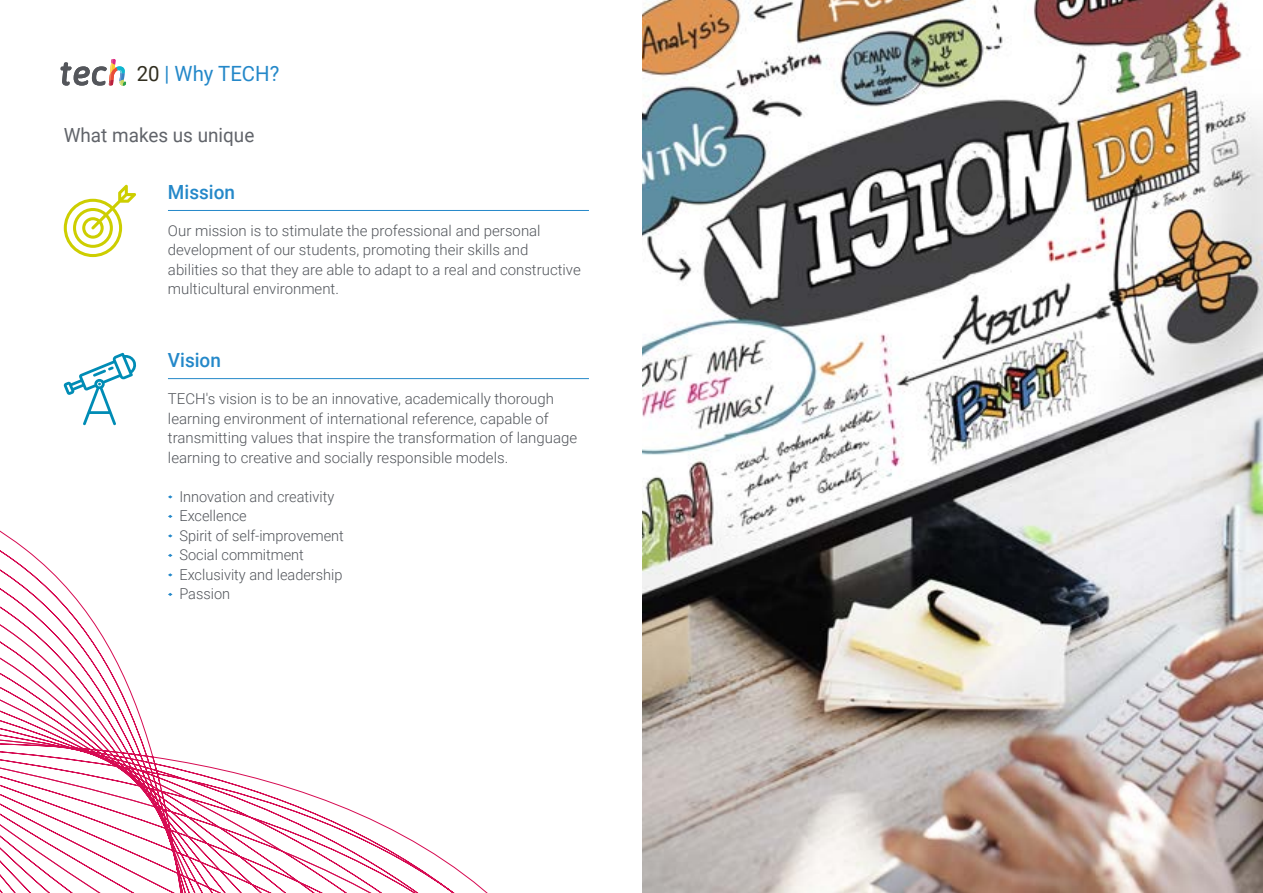
<style>
.page{position:relative;width:1263px;height:893px;background:#fff}
.page>*{position:absolute;margin:0;border:0;box-sizing:border-box;transform-origin:0 0}
.t1{font:21px "Roboto";color:#2488c9}
.t2{font:19.5px "Roboto";color:#61646a}
.t3{font:500 19.5px "Roboto";color:#2488c9}
.t4{font:300 15px/19.5px "Roboto";color:#52555b}
.s1{color:#312e20}
</style>
<div class="page">
<img style="left:642px;top:0;width:621px;height:893px">
<hr style="left:168px;top:210px;width:421px;height:1px;background:#2488c9">
<hr style="left:168px;top:378px;width:421px;height:1px;background:#2488c9">
<svg style="left:64px;top:185px;width:72px;height:72px"></svg>
<svg style="left:64px;top:353px;width:72px;height:72px"></svg>
<svg style="left:0;top:530px;width:488px;height:363px"></svg>
<svg style="left:61px;top:59px;width:65px;height:27px"></svg>
<h1 class="t1" style="left:137px;top:59px;width:144px"><span class="s1">20</span> | Why TECH?</h1>
<h2 class="t2" style="left:64px;top:122px;width:192px">What makes us unique</h2>
<h2 class="t3" style="left:168px;top:179px;width:68px">Mission</h2>
<p class="t4" style="left:168px;top:220px;width:414px">Our mission is to stimulate the professional and personal development of our students, promoting their skills and abilities so that they are able to adapt to a real and constructive multicultural environment.</p>
<h2 class="t3" style="left:168px;top:347px;width:54px">Vision</h2>
<p class="t4" style="left:168px;top:388px;width:411px">TECH's vision is to be an innovative, academically thorough learning environment of international reference, capable of transmitting values that inspire the transformation of language learning to creative and socially responsible models.</p>
<p class="t4" style="left:179px;top:486px;width:166px">Innovation and creativity<br>Excellence<br>Spirit of self-improvement<br>Social commitment<br>Exclusivity and leadership<br>Passion</p>
</div>
